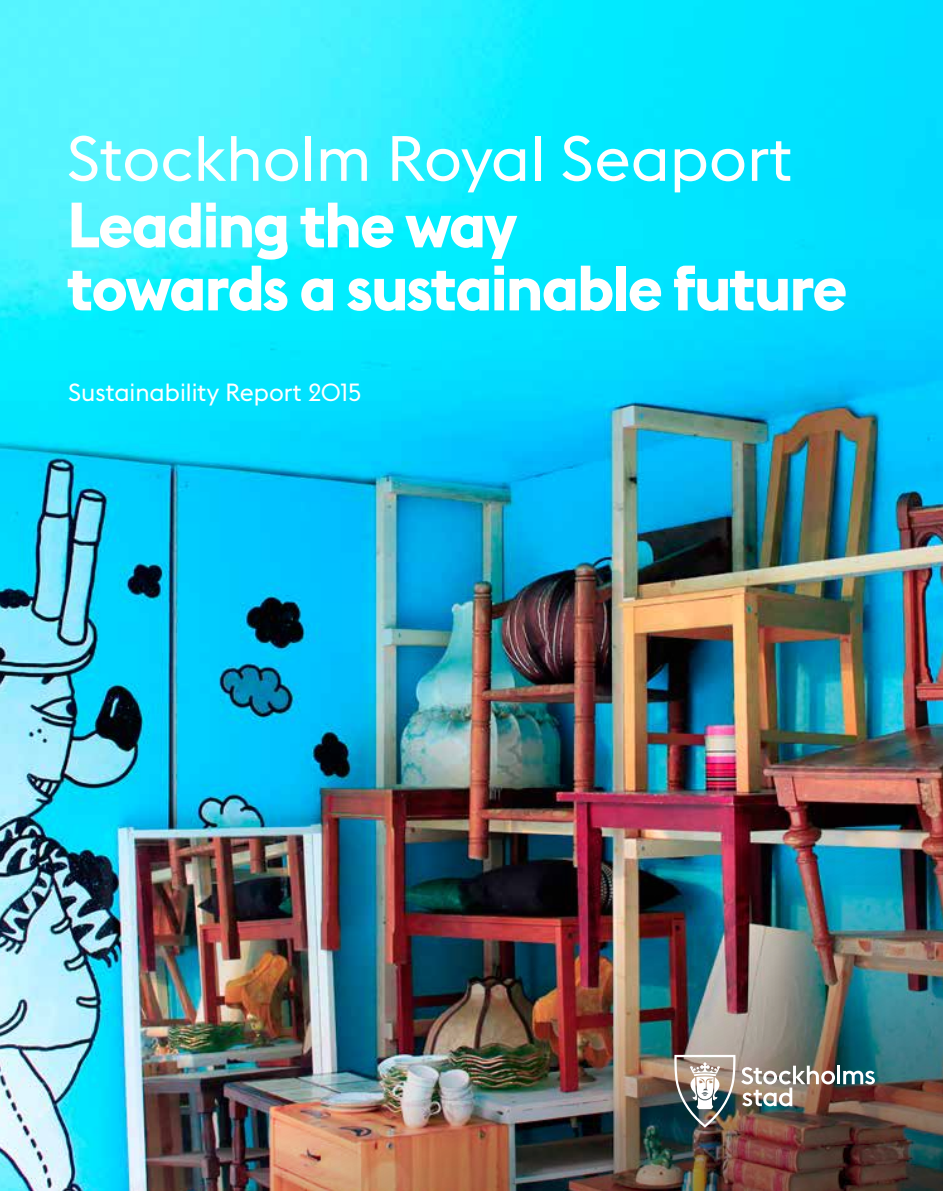
<style>
.page{position:relative;width:943px;height:1191px;background:#fff}
.page>*{position:absolute;margin:0;border:0;box-sizing:border-box;transform-origin:0 0}
.t1{font:700 63px/63px "Stockholm Type Display";letter-spacing:-.03em;color:#fff}
.t2{font:63px "Stockholm Type";color:#fff}
.t3{font:24.5px "Stockholm Type";color:#fff}
</style>
<div class="page">
<img style="left:0;top:0;width:943px;height:1191px">
<img style="left:66px;top:738px;width:877px;height:453px">
<hr style="left:837px;top:1065px;width:3px;height:19px;background:#fff">
<svg style="left:843px;top:1070px;width:31px;height:14px"></svg>
<img style="left:741px;top:1065px;width:94px;height:41px">
<img style="left:674px;top:1054px;width:61px;height:73px">
<p class="t2" style="left:67px;top:115px;width:727px">Stockholm Royal Seaport</p>
<p class="t1" style="left:67px;top:191px;width:781px">Leading the way<br>towards a sustainable future</p>
<p class="t3" style="left:69px;top:375px;width:294px">Sustainability Report 2015</p>
</div>
